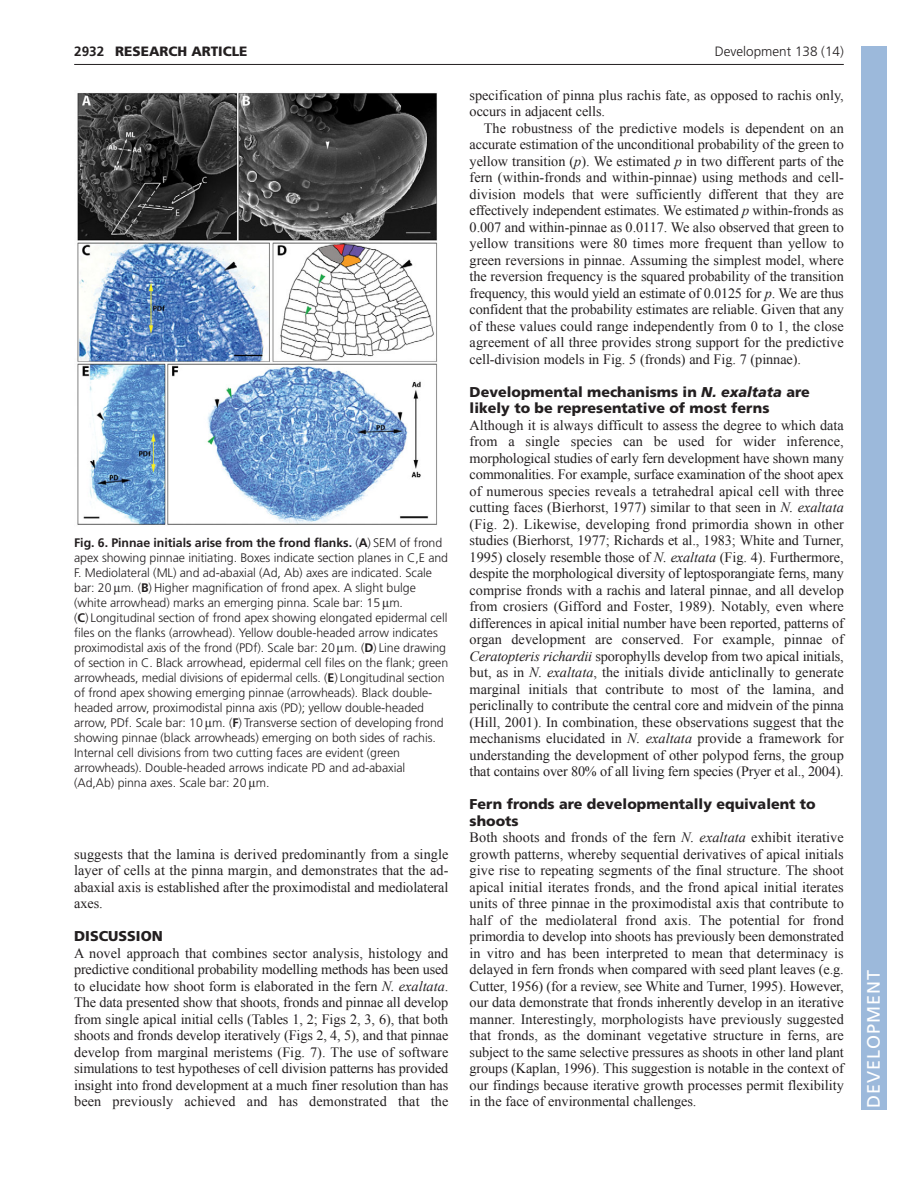
<style>
.page{position:relative;width:918px;height:1188px;background:#fff}
.page>*{position:absolute;margin:0;border:0;box-sizing:border-box;transform-origin:0 0}
.t1{font:18px "Frutiger LT Std";letter-spacing:.055em;color:#fff}
.t2{font:14.25px/16.5px "Times New Roman";letter-spacing:-.005em;color:#231f20;text-align:justify}
.t3{font:900 14.25px/16.5px "Frutiger LT Std";color:#231f20}
.t4{font:300 13.5px "Frutiger LT Std";color:#231f20}
.t5{font:900 13.5px "Frutiger LT Std";color:#231f20}
.t6{font:700 13.5px "Frutiger LT Std";color:#231f20}
.t7{font:300 12.3px/15px "Frutiger LT Std";letter-spacing:-.005em;color:#231f20}
.s1{font-weight:700}
.s2{font-style:italic}
</style>
<div class="page">
<hr style="left:74px;top:64px;width:770px;height:1px;background:#231f20">
<img style="left:77px;top:93px;width:360px;height:432px">
<div style="left:861px;top:46px;width:25px;height:1064px;background:#9cb9db"></div>
<p class="t6" style="left:74px;top:46px;width:32px">2932</p>
<p class="t5" style="left:115px;top:46px;width:134px">RESEARCH ARTICLE</p>
<p class="t4" style="left:715px;top:46px;width:131px">Development 138 (14)</p>
<p class="t7" style="left:74px;top:537px;width:376px"><span class="s1">Fig. 6. Pinnae initials arise from the frond flanks.</span> (<span class="s1">A</span>) SEM of frond apex showing pinnae initiating. Boxes indicate section planes in C,E and F. Mediolateral (ML) and ad-abaxial (Ad, Ab) axes are indicated. Scale bar: 20 m. (<span class="s1">B</span>) Higher magnification of frond apex. A slight bulge (white arrowhead) marks an emerging pinna. Scale bar: 15 m.<br>(<span class="s1">C</span>) Longitudinal section of frond apex showing elongated epidermal cell files on the flanks (arrowhead). Yellow double-headed arrow indicates proximodistal axis of the frond (PDf). Scale bar: 20 m. (<span class="s1">D</span>) Line drawing of section in C. Black arrowhead, epidermal cell files on the flank; green arrowheads, medial divisions of epidermal cells. (<span class="s1">E</span>) Longitudinal section of frond apex showing emerging pinnae (arrowheads). Black double&shy;headed arrow, proximodistal pinna axis (PD); yellow double-headed arrow, PDf. Scale bar: 10 m. (<span class="s1">F</span>) Transverse section of developing frond showing pinnae (black arrowheads) emerging on both sides of rachis.<br>Internal cell divisions from two cutting faces are evident (green arrowheads). Double-headed arrows indicate PD and ad-abaxial (Ad,Ab) pinna axes. Scale bar: 20 m.</p>
<p class="t2" style="left:74px;top:846px;width:376px">suggests that the lamina is derived predominantly from a single layer of cells at the pinna margin, and demonstrates that the ad&shy;abaxial axis is established after the proximodistal and mediolateral axes.</p>
<p class="t3" style="left:74px;top:929px;width:90px">DISCUSSION</p>
<p class="t2" style="left:74px;top:945px;width:376px">A novel approach that combines sector analysis, histology and predictive conditional probability modelling methods has been used to elucidate how shoot form is elaborated in the fern <span class="s2">N. exaltata</span>.<br>The data presented show that shoots, fronds and pinnae all develop from single apical initial cells (Tables 1, 2; Figs 2, 3, 6), that both shoots and fronds develop iteratively (Figs 2, 4, 5), and that pinnae develop from marginal meristems (Fig. 7). The use of software simulations to test hypotheses of cell division patterns has provided insight into frond development at a much finer resolution than has been previously achieved and has demonstrated that the</p>
<p class="t2" style="left:470px;top:87px;width:376px">specification of pinna plus rachis fate, as opposed to rachis only, occurs in adjacent cells.</p>
<p class="t2" style="left:470px;top:120px;width:376px;text-indent:14px">The robustness of the predictive models is dependent on an accurate estimation of the unconditional probability of the green to yellow transition (<span class="s2">p</span>). We estimated <span class="s2">p</span> in two different parts of the fern (within-fronds and within-pinnae) using methods and cell&shy;division models that were sufficiently different that they are effectively independent estimates. We estimated <span class="s2">p</span> within-fronds as 0.007 and within-pinnae as 0.0117. We also observed that green to yellow transitions were 80 times more frequent than yellow to green reversions in pinnae. Assuming the simplest model, where the reversion frequency is the squared probability of the transition frequency, this would yield an estimate of 0.0125 for <span class="s2">p</span>. We are thus confident that the probability estimates are reliable. Given that any of these values could range independently from 0 to 1, the close agreement of all three provides strong support for the predictive cell-division models in Fig. 5 (fronds) and Fig. 7 (pinnae).</p>
<p class="t3" style="left:470px;top:385px;width:342px">Developmental mechanisms in <span class="s2">N. exaltata</span> are likely to be representative of most ferns</p>
<p class="t2" style="left:470px;top:417px;width:376px">Although it is always difficult to assess the degree to which data from a single species can be used for wider inference, morphological studies of early fern development have shown many commonalities. For example, surface examination of the shoot apex of numerous species reveals a tetrahedral apical cell with three cutting faces (Bierhorst, 1977) similar to that seen in <span class="s2">N. exaltata </span>(Fig. 2). Likewise, developing frond primordia shown in other studies (Bierhorst, 1977; Richards et al., 1983; White and Turner, 1995) closely resemble those of <span class="s2">N. exaltata</span> (Fig. 4). Furthermore, despite the morphological diversity of leptosporangiate ferns, many comprise fronds with a rachis and lateral pinnae, and all develop from crosiers (Gifford and Foster, 1989). Notably, even where differences in apical initial number have been reported, patterns of organ development are conserved. For example, pinnae of <span class="s2">Ceratopteris richardii</span> sporophylls develop from two apical initials, but, as in <span class="s2">N. exaltata</span>, the initials divide anticlinally to generate marginal initials that contribute to most of the lamina, and periclinally to contribute the central core and midvein of the pinna (Hill, 2001). In combination, these observations suggest that the mechanisms elucidated in <span class="s2">N. exaltata</span> provide a framework for understanding the development of other polypod ferns, the group that contains over 80% of all living fern species (Pryer et al., 2004).</p>
<p class="t3" style="left:470px;top:797px;width:348px">Fern fronds are developmentally equivalent to shoots</p>
<p class="t2" style="left:470px;top:829px;width:376px">Both shoots and fronds of the fern <span class="s2">N. exaltata</span> exhibit iterative growth patterns, whereby sequential derivatives of apical initials give rise to repeating segments of the final structure. The shoot apical initial iterates fronds, and the frond apical initial iterates units of three pinnae in the proximodistal axis that contribute to half of the mediolateral frond axis. The potential for frond primordia to develop into shoots has previously been demonstrated in vitro and has been interpreted to mean that determinacy is delayed in fern fronds when compared with seed plant leaves (e.g.<br>Cutter, 1956) (for a review, see White and Turner, 1995). However, our data demonstrate that fronds inherently develop in an iterative manner. Interestingly, morphologists have previously suggested that fronds, as the dominant vegetative structure in ferns, are subject to the same selective pressures as shoots in other land plant groups (Kaplan, 1996). This suggestion is notable in the context of our findings because iterative growth processes permit flexibility in the face of environmental challenges.</p>
<p class="t1" style="left:863px;top:1108px;width:140px;rotate:-90deg">DEVELOPMENT</p>
</div>
